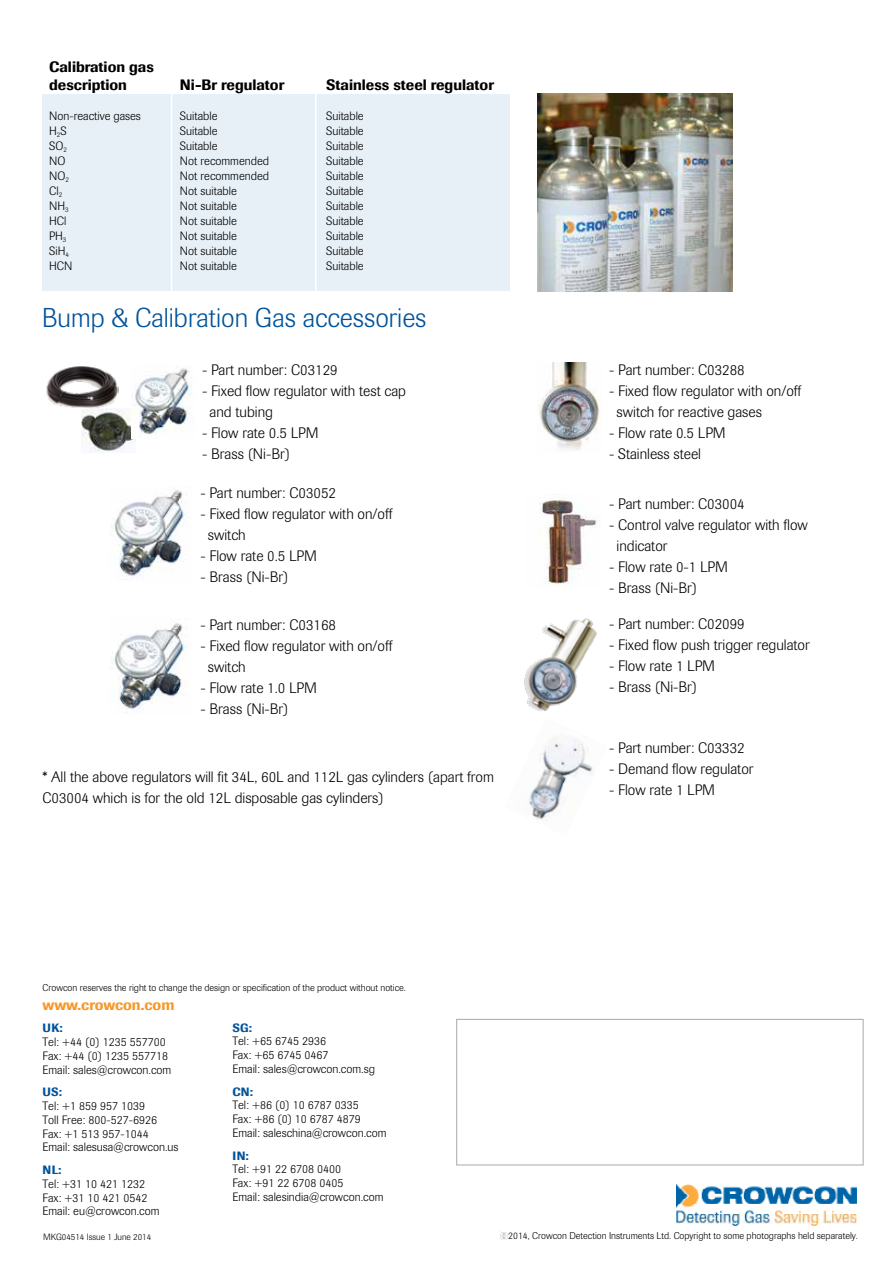
<style>
.page{position:relative;width:893px;height:1263px;background:#fff}
.page>*{position:absolute;margin:0;border:0;box-sizing:border-box;transform-origin:0 0}
.t1{font:300 27px "Imago";color:#00539b}
.t2{font:300 15px/21px "Imago";color:#000}
.t3{font:500 15px/18px "Imago";color:#000}
.t4{font:500 15px "Imago";color:#f89728}
.t5{font:300 12px/15px "Imago";color:#000}
.t6{font:500 12px "Imago";letter-spacing:.03em;color:#00539b}
.t7{font:300 9.75px "Imago";color:#000}
.t8{font:300 9px "Imago";color:#000}
</style>
<div class="page">
<img style="left:676px;top:1185px;width:181px;height:41px">
<div style="left:456px;top:1019px;width:407px;height:146px;border:1px solid #a7a9ac"></div>
<div style="left:42px;top:94px;width:467px;height:196px;background:#e7f0f7"></div>
<hr style="left:315px;top:73px;width:1px;height:232px;background:#fff">
<hr style="left:171px;top:65px;width:1px;height:232px;background:#fff">
<img style="left:110px;top:490px;width:76px;height:90px">
<img style="left:110px;top:623px;width:76px;height:90px">
<img style="left:529px;top:738px;width:64px;height:83px">
<img style="left:524px;top:618px;width:73px;height:93px">
<img style="left:537px;top:363px;width:63px;height:87px">
<img style="left:46px;top:366px;width:73px;height:42px">
<img style="left:82px;top:409px;width:54px;height:43px">
<img style="left:131px;top:368px;width:61px;height:71px">
<img style="left:537px;top:94px;width:196px;height:198px">
<img style="left:540px;top:494px;width:57px;height:91px">
<svg style="left:500px;top:1231px;width:8px;height:9px"></svg>
<p class="t3" style="left:49px;top:57px;width:106px">Calibration gas description</p>
<p class="t5" style="left:49px;top:108px;width:93px">Non-reactive gases<br>H<sub>2</sub>S<br>SO<sub>2<br></sub>NO<br>NO<sub>2<br></sub>Cl<sub>2<br></sub>NH<sub>3<br></sub>HCl<br>PH<sub>3<br></sub>SiH<sub>4<br></sub>HCN</p>
<p class="t3" style="left:326px;top:75px;width:169px">Stainless steel regulator</p>
<p class="t5" style="left:326px;top:108px;width:39px;text-align:justify">Suitable Suitable Suitable Suitable Suitable Suitable Suitable Suitable Suitable Suitable Suitable</p>
<h1 class="t1" style="left:42px;top:302px;width:386px">Bump &amp; Calibration Gas accessories</h1>
<p class="t2" style="left:202px;top:359px;width:137px">- Part number: C03129</p>
<p class="t2" style="left:210px;top:380px;width:198px;text-indent:-8px">- Fixed flow regulator with test cap and tubing</p>
<p class="t2" style="left:202px;top:422px;width:118px">- Flow rate 0.5 LPM</p>
<p class="t2" style="left:202px;top:443px;width:90px">- Brass (Ni-Br)</p>
<p class="t2" style="left:200px;top:483px;width:137px">- Part number: C03052</p>
<p class="t2" style="left:208px;top:504px;width:186px;text-indent:-8px">- Fixed flow regulator with on/off switch</p>
<p class="t2" style="left:200px;top:546px;width:118px">- Flow rate 0.5 LPM</p>
<p class="t2" style="left:200px;top:567px;width:90px">- Brass (Ni-Br)</p>
<p class="t2" style="left:200px;top:615px;width:137px">- Part number: C03168</p>
<p class="t2" style="left:208px;top:636px;width:186px;text-indent:-8px">- Fixed flow regulator with on/off switch</p>
<p class="t2" style="left:200px;top:678px;width:118px">- Flow rate 1.0 LPM</p>
<p class="t2" style="left:200px;top:699px;width:90px">- Brass (Ni-Br)</p>
<p class="t3" style="left:180px;top:75px;width:106px">Ni-Br regulator</p>
<p class="t5" style="left:180px;top:108px;width:91px">Suitable<br>Suitable<br>Suitable<br>Not recommended<br>Not recommended<br>Not suitable<br>Not suitable<br>Not suitable<br>Not suitable<br>Not suitable<br>Not suitable</p>
<p class="t2" style="left:43px;top:767px;width:453px">* All the above regulators will fit 34L, 60L and 112L gas cylinders (apart from<br>C03004 which is for the old 12L disposable gas cylinders)</p>
<p class="t2" style="left:609px;top:359px;width:137px">- Part number: C03288</p>
<p class="t2" style="left:617px;top:380px;width:186px;text-indent:-8px">- Fixed flow regulator with on/off switch for reactive gases</p>
<p class="t2" style="left:609px;top:422px;width:118px">- Flow rate 0.5 LPM</p>
<p class="t2" style="left:609px;top:443px;width:93px">- Stainless steel</p>
<p class="t2" style="left:609px;top:493px;width:137px">- Part number: C03004</p>
<p class="t2" style="left:617px;top:514px;width:193px;text-indent:-8px">- Control valve regulator with flow indicator</p>
<p class="t2" style="left:609px;top:556px;width:120px">- Flow rate 0-1 LPM</p>
<p class="t2" style="left:609px;top:577px;width:90px">- Brass (Ni-Br)</p>
<p class="t2" style="left:609px;top:614px;width:137px">- Part number: C02099</p>
<p class="t2" style="left:609px;top:635px;width:202px">- Fixed flow push trigger regulator</p>
<p class="t2" style="left:609px;top:656px;width:107px">- Flow rate 1 LPM</p>
<p class="t2" style="left:609px;top:677px;width:90px">- Brass (Ni-Br)</p>
<p class="t2" style="left:609px;top:737px;width:137px">- Part number: C03332</p>
<p class="t2" style="left:609px;top:758px;width:146px">- Demand flow regulator</p>
<p class="t2" style="left:609px;top:779px;width:107px">- Flow rate 1 LPM</p>
<p class="t7" style="left:43px;top:982px;width:365px">Crowcon reserves the right to change the design or specification of the product without notice.</p>
<p class="t4" style="left:43px;top:995px;width:133px">www.crowcon.com</p>
<p class="t6" style="left:43px;top:1020px;width:22px">UK:</p>
<p class="t5" style="left:43px;top:1035px;width:130px;line-height:13.8px">Tel: +44 (0) 1235 557700<br>Fax: +44 (0) 1235 557718<br>Email: sales@crowcon.com</p>
<p class="t6" style="left:43px;top:1084px;width:21px">US:</p>
<p class="t5" style="left:43px;top:1099px;width:137px;line-height:13.8px">Tel: +1 859 957 1039<br>Toll Free: 800-527-6926<br>Fax: +1 513 957-1044<br>Email: salesusa@crowcon.us</p>
<p class="t6" style="left:43px;top:1162px;width:21px">NL:</p>
<p class="t5" style="left:43px;top:1177px;width:118px;line-height:13.8px">Tel: +31 10 421 1232<br>Fax: +31 10 421 0542<br>Email: eu@crowcon.com</p>
<p class="t8" style="left:43px;top:1232px;width:109px">MKG04514 Issue 1 June 2014</p>
<p class="t6" style="left:232px;top:1020px;width:21px">SG:</p>
<p class="t5" style="left:232px;top:1034px;width:144px;line-height:13.8px">Tel: +65 6745 2936<br>Fax: +65 6745 0467<br>Email: sales@crowcon.com.sg</p>
<p class="t6" style="left:232px;top:1084px;width:22px">CN:</p>
<p class="t5" style="left:232px;top:1098px;width:155px;line-height:13.8px">Tel: +86 (0) 10 6787 0335<br>Fax: +86 (0) 10 6787 4879<br>Email: saleschina@crowcon.com</p>
<p class="t6" style="left:232px;top:1148px;width:18px">IN:</p>
<p class="t5" style="left:232px;top:1162px;width:152px;line-height:13.8px">Tel: +91 22 6708 0400<br>Fax: +91 22 6708 0405<br>Email: salesindia@crowcon.com</p>
<p class="t7" style="left:508px;top:1230px;width:351px">2014, Crowcon Detection Instruments Ltd. Copyright to some photographs held separately.</p>
</div>
